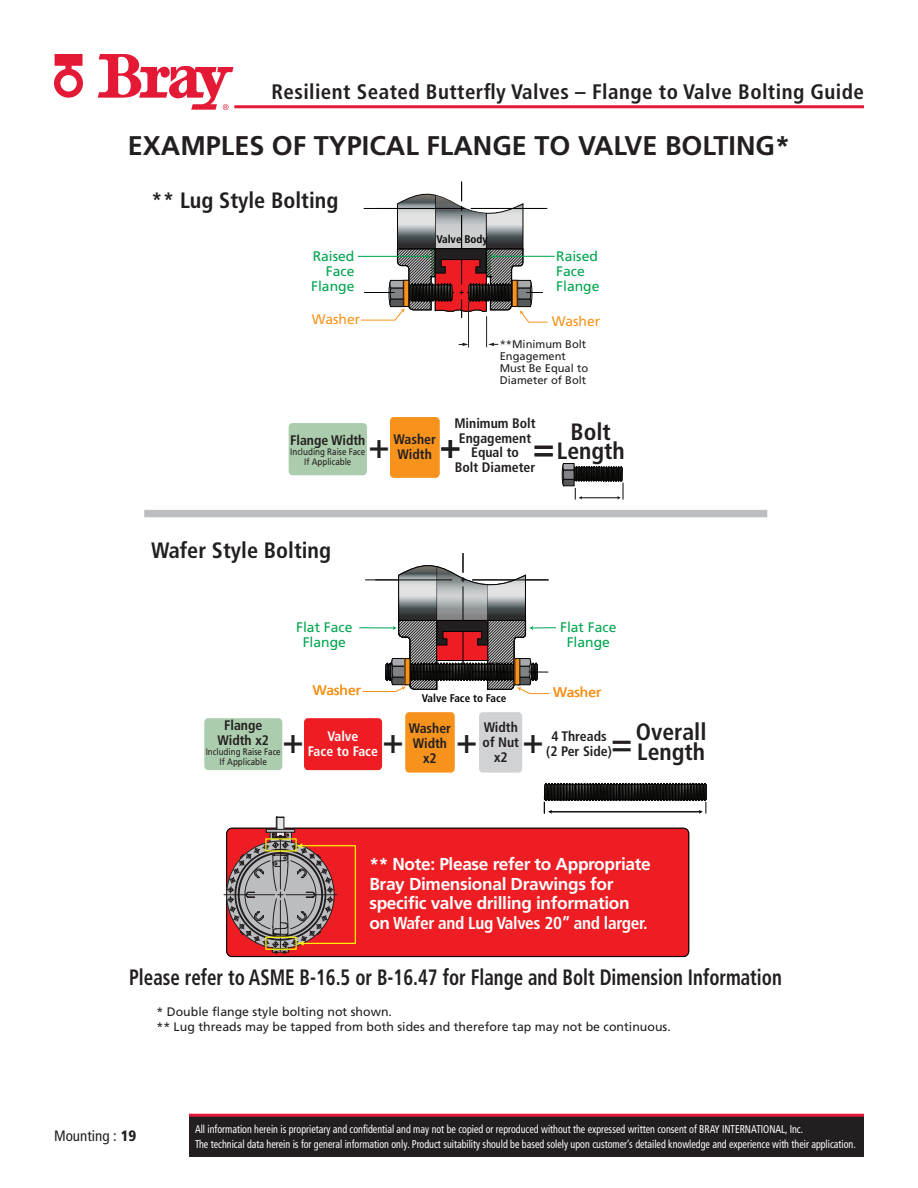
<style>
.page{position:relative;width:918px;height:1188px;background:#fff}
.page>*{position:absolute;margin:0;border:0;box-sizing:border-box;transform-origin:0 0}
.t1{font:700 condensed 35.4px "Frutiger";color:#231f20}
.t2{font:700 condensed 29.7px "Frutiger";color:#231f20}
.t3{font:700 27px "Frutiger LT Pro";color:#231f20}
.t4{font:700 condensed 23.7px/19.6px "Frutiger";color:#231f20;text-align:center}
.t5{font:700 condensed 22.2px "Frutiger";color:#231f20;scale:.85 1}
.t6{font:700 condensed 22.2px "Frutiger";color:#231f20}
.t7{font:700 condensed 21px "Frutiger LT Pro";letter-spacing:.02em;color:#231f20}
.t8{font:700 17.25px/19.8px "Frutiger";letter-spacing:-.02em;color:#fff}
.t9{font:condensed 15px "Frutiger LT Pro";color:#231f20}
.t10{font:13.95px/14.9px "Frutiger";color:#00a54f;text-align:center}
.t11{font:13.95px "Frutiger";color:#f7931d}
.t12{font:700 condensed 13.8px/14.7px "Frutiger";color:#231f20;text-align:center}
.t13{font:700 condensed 13.8px/14.7px "Frutiger";color:#fff;text-align:center}
.t14{font:12.3px/14.9px "Frutiger";color:#231f20}
.t15{font:700 12.3px/14.9px "Frutiger";letter-spacing:-.02em;color:#fff}
.t16{font:700 condensed 12.3px/19.8px "Frutiger";letter-spacing:-.02em;color:#fff}
.t17{font:condensed 11.25px/15px "Frutiger LT Pro";color:#fff;scale:.89 1}
.t18{font:11.1px/12px "Frutiger";color:#231f20}
.t19{font:700 condensed 11.1px "Frutiger";color:#050504}
.t20{font:9.45px/10.2px "Frutiger";color:#231f20;text-align:center;scale:.85 1}
.s1{font-stretch:condensed}
.s2{color:#fff101}
.s3{font-weight:900}
</style>
<div class="page">
<hr style="left:234px;top:105px;width:630px;height:3px;background:#e41936">
<svg style="left:98px;top:54px;width:135px;height:56px"></svg>
<svg style="left:54px;top:54px;width:29px;height:44px"></svg>
<div style="left:189px;top:1115px;width:675px;height:42px;background:#231f20"></div>
<hr style="left:189px;top:1114px;width:675px;height:3px;background:#e41936">
<div style="left:227px;top:828px;width:462px;height:129px;background:#ee1d23;border-radius:5px"></div>
<div style="left:227px;top:828px;width:462px;height:129px;border:1px solid #050504;border-radius:5px"></div>
<hr style="left:486px;top:316px;width:1px;height:31px;background:#231f20">
<svg style="left:459px;top:343px;width:9px;height:3px"></svg>
<svg style="left:488px;top:343px;width:10px;height:3px"></svg>
<hr style="left:494px;top:256px;width:61px;height:1px;background:#00a54f">
<hr style="left:358px;top:256px;width:70px;height:1px;background:#00a54f">
<hr style="left:468px;top:301px;width:1px;height:47px;background:#231f20">
<svg style="left:562px;top:463px;width:62px;height:37px"></svg>
<div style="left:289px;top:423px;width:78px;height:52px;background:#accdad;border-radius:4px"></div>
<div style="left:390px;top:417px;width:50px;height:61px;background:#f7931d;border-radius:4px"></div>
<hr style="left:359px;top:627px;width:35px;height:1px;background:#00a54f">
<div style="left:304px;top:718px;width:78px;height:52px;background:#ee1d23;border-radius:4px"></div>
<div style="left:405px;top:712px;width:50px;height:61px;background:#f7931d;border-radius:4px"></div>
<div style="left:479px;top:712px;width:43px;height:61px;background:#d1d2d4;border-radius:4px"></div>
<svg style="left:544px;top:783px;width:163px;height:31px"></svg>
<div style="left:144px;top:510px;width:623px;height:7px;background:#bcbdc0"></div>
<div style="left:204px;top:718px;width:78px;height:52px;background:#accdad;border-radius:4px"></div>
<svg style="left:360px;top:182px;width:189px;height:141px"></svg>
<svg style="left:362px;top:553px;width:194px;height:142px"></svg>
<svg style="left:224px;top:817px;width:133px;height:136px"></svg>
<div style="left:265px;top:838px;width:32px;height:14px;border:1px solid #fff101"></div>
<div style="left:265px;top:937px;width:32px;height:13px;border:1px solid #fff101"></div>
<h3 class="t7" style="left:271px;top:80px;width:594px">Resilient Seated Butterfly Valves – Flange to Valve Bolting Guide</h3>
<h3 class="t3" style="left:128px;top:130px;width:664px">EXAMPLES OF TYPICAL FLANGE TO VALVE BOLTING*</h3>
<h2 class="t2" style="left:182px;top:134px;width:552px">Examples of Typical Flange to Valve Bolting*</h2>
<h3 class="t6" style="left:151px;top:187px;width:189px">** Lug Style Bolting</h3>
<p class="t19" style="left:437px;top:233px;width:53px">Valve Body</p>
<p class="t10" style="left:556px;top:249px;width:45px;text-align:left">Raised<br>Face<br>Flange</p>
<p class="t10" style="left:311px;top:249px;width:45px;text-align:right">Raised<br>Face<br>Flange</p>
<p class="t11" style="left:312px;top:311px;width:50px">Washer</p>
<p class="t11" style="left:552px;top:313px;width:50px">Washer</p>
<p class="t18" style="left:500px;top:338px;width:90px">**Minimum Bolt<br>Engagement<br>Must Be Equal to<br>Diameter of Bolt</p>
<p class="t12" style="left:454px;top:416px;width:83px">Minimum Bolt<br>Engagement<br>Equal to<br>Bolt Diameter</p>
<h3 class="t4" style="left:557px;top:422px;width:69px">Bolt<br>Length</h3>
<p class="t12" style="left:394px;top:432px;width:44px;text-align:left">Washer<br>Width</p>
<h1 class="t1" style="left:440px;top:425px;width:23px">+</h1>
<h1 class="t1" style="left:533px;top:426px;width:23px">=</h1>
<p class="t12" style="left:290px;top:433px;width:77px">Flange Width</p>
<p class="t20" style="left:290px;top:447px;width:90px">Including Raise Face<br>If Applicable</p>
<h1 class="t1" style="left:368px;top:425px;width:23px">+</h1>
<p class="t20" style="left:306px;top:457px;width:53px">If Necessary</p>
<h3 class="t6" style="left:151px;top:537px;width:181px">Wafer Style Bolting</h3>
<p class="t10" style="left:296px;top:620px;width:58px">Flat Face<br>Flange</p>
<p class="t10" style="left:560px;top:620px;width:58px">Flat Face<br>Flange</p>
<p class="t11" style="left:313px;top:682px;width:50px">Washer</p>
<p class="t11" style="left:553px;top:684px;width:50px">Washer</p>
<p class="t19" style="left:422px;top:692px;width:86px">Valve Face to Face</p>
<p class="t12" style="left:218px;top:718px;width:53px">Flange<br>Width x2</p>
<p class="t20" style="left:206px;top:747px;width:90px">Including Raise Face<br>If Applicable</p>
<p class="t13" style="left:308px;top:729px;width:71px">Valve<br>Face to Face</p>
<p class="t12" style="left:409px;top:721px;width:44px">Washer<br>Width x2</p>
<p class="t12" style="left:483px;top:720px;width:38px">Width of Nut x2</p>
<p class="t12" style="left:551px;top:729px;width:57px">4 Threads</p>
<h3 class="t4" style="left:636px;top:722px;width:72px">Overall</h3>
<h1 class="t1" style="left:283px;top:720px;width:23px">+</h1>
<h1 class="t1" style="left:382px;top:720px;width:23px">+</h1>
<h1 class="t1" style="left:456px;top:720px;width:23px">+</h1>
<h3 class="t4" style="left:637px;top:742px;width:69px">Length</h3>
<h1 class="t1" style="left:522px;top:720px;width:23px">+</h1>
<p class="t12" style="left:546px;top:744px;width:67px">(2 Per Side)</p>
<h1 class="t1" style="left:611px;top:721px;width:23px">=</h1>
<h3 class="t8" style="left:369px;top:854px;width:283px">** Note: Please refer to Appropriate Bray Dimensional Drawings for specific valve drilling information on <span class="s1">Wafer and Lug Valves 20” and larger.</span></h3>
<p class="t15" style="left:369px;top:858px;width:281px">Drawings for Dimensions and Bolting information for the highlighted holes.</p>
<p class="t16" style="left:392px;top:890px;width:199px"><span class="s2">ASME Class 150</span> = 26” Valves and larger<br><span class="s2">ASME Class 300</span> = 14” Valves and larger</p>
<h3 class="t5" style="left:129px;top:964px;width:769px">Please refer to ASME B-16.5 or B-16.47 for Flange and Bolt Dimension Information</h3>
<p class="t14" style="left:156px;top:1004px;width:516px">* Double flange style bolting not shown.<br>** Lug threads may be tapped from both sides and therefore tap may not be continuous.</p>
<h3 class="t9" style="left:54px;top:1127px;width:84px">Mounting : <span class="s3">19</span></h3>
<p class="t17" style="left:195px;top:1121px;width:744px">All information herein is proprietary and confidential and may not be copied or reproduced without the expressed written consent of BRAY INTERNATIONAL, Inc.<br>The technical data herein is for general information only. Product suitability should be based solely upon customer’s detailed knowledge and experience with their application.</p>
</div>
